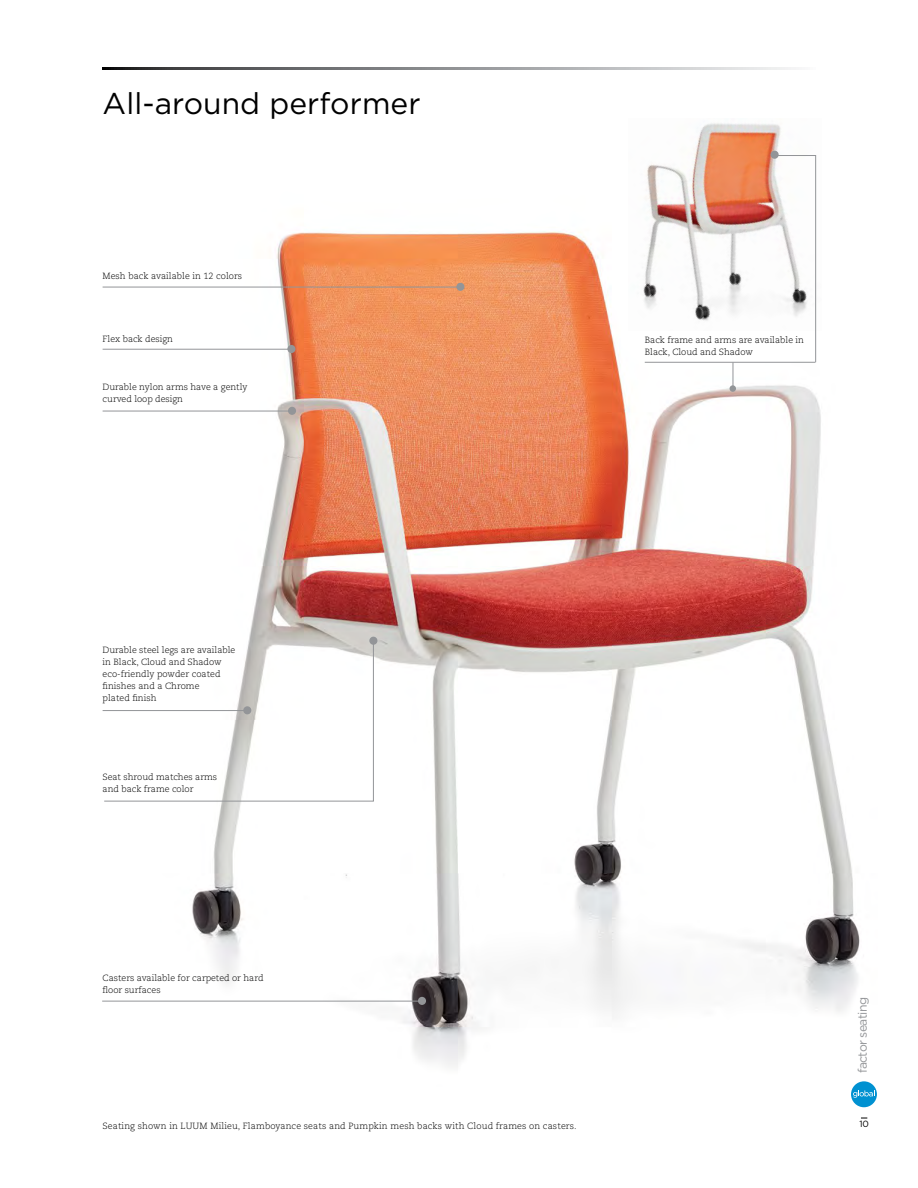
<style>
.page{position:relative;width:918px;height:1188px;background:#fff}
.page>*{position:absolute;margin:0;border:0;box-sizing:border-box;transform-origin:0 0}
.t1{font:30px "Gotham";letter-spacing:.005em;color:#000}
.t2{font:12.3px "Gotham";letter-spacing:-.05em;color:#939598}
.t3{font:300 9px/12px "Caecilia LT Std";letter-spacing:-.005em;color:#000}
.t4{font:9px "Gotham";color:#000}
</style>
<div class="page">
<img style="left:152px;top:231px;width:708px;height:836px">
<img style="left:629px;top:123px;width:193px;height:208px">
<div style="left:851px;top:1081px;width:26px;height:26px;background:#0091d1;border-radius:50%"></div>
<svg style="left:853px;top:1090px;width:22px;height:8px"></svg>
<svg style="left:103px;top:68px;width:693px;height:1px"></svg>
<hr style="left:102px;top:1001px;width:322px;height:1px;background:#939598">
<div style="left:418px;top:997px;width:8px;height:8px;background:#939598;border-radius:50%"></div>
<svg style="left:733px;top:363px;width:1px;height:22px"></svg>
<div style="left:730px;top:385px;width:6px;height:7px;background:#939598;border-radius:50%"></div>
<div style="left:771px;top:151px;width:8px;height:8px;background:#939598;border-radius:50%"></div>
<hr style="left:645px;top:362px;width:170px;height:1px;background:#939598">
<svg style="left:774px;top:155px;width:42px;height:208px"></svg>
<hr style="left:103px;top:710px;width:143px;height:1px;background:#939598">
<div style="left:287px;top:345px;width:9px;height:8px;background:#939598;border-radius:50%"></div>
<hr style="left:103px;top:349px;width:188px;height:1px;background:#939598">
<div style="left:456px;top:283px;width:8px;height:8px;background:#939598;border-radius:50%"></div>
<hr style="left:103px;top:287px;width:357px;height:1px;background:#939598">
<div style="left:288px;top:407px;width:8px;height:8px;background:#939598;border-radius:50%"></div>
<hr style="left:103px;top:411px;width:188px;height:1px;background:#939598">
<svg style="left:104px;top:639px;width:270px;height:163px"></svg>
<div style="left:369px;top:637px;width:8px;height:8px;background:#939598;border-radius:50%"></div>
<h1 class="t1" style="left:103px;top:84px;width:320px">All-around performer</h1>
<p class="t3" style="left:103px;top:270px;width:141px">Mesh back available in 12 colors</p>
<p class="t3" style="left:103px;top:333px;width:72px">Flex back design</p>
<p class="t3" style="left:645px;top:334px;width:161px">Back frame and arms are available in<br>Black, Cloud and Shadow</p>
<p class="t3" style="left:103px;top:381px;width:146px">Durable nylon arms have a gently curved loop design</p>
<p class="t3" style="left:103px;top:645px;width:134px">Durable steel legs are available in Black, Cloud and Shadow eco-friendly powder coated finishes and a Chrome<br>plated finish</p>
<p class="t3" style="left:103px;top:771px;width:116px">Seat shroud matches arms and back frame color</p>
<p class="t3" style="left:103px;top:972px;width:162px">Casters available for carpeted or hard floor surfaces</p>
<h2 class="t2" style="left:854px;top:1073px;width:77px;rotate:-90deg">factor seating</h2>
<p class="t3" style="left:103px;top:1120px;width:475px">Seating shown in LUUM Milieu, Flamboyance seats and Pumpkin mesh backs with Cloud frames on casters.</p>
<p class="t4" style="left:859px;top:1119px;width:11px">10</p>
</div>
